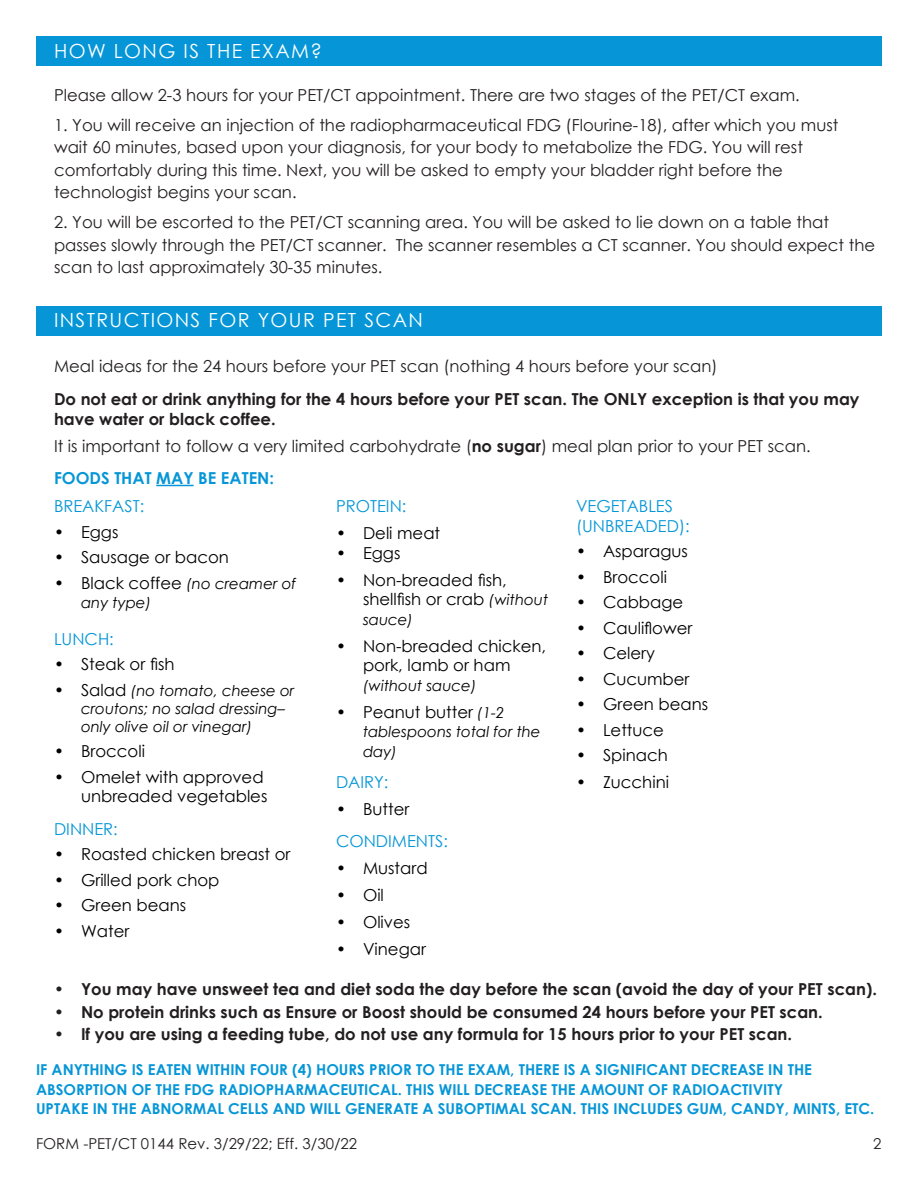
<style>
.page{position:relative;width:918px;height:1188px;background:#fff}
.page>*{position:absolute;margin:0;border:0;box-sizing:border-box;transform-origin:0 0}
.t1{font:19.5px "Century Gothic";letter-spacing:.07em;color:#fff}
.t2{font:16.5px/22.5px "Century Gothic";color:#231f20}
.t3{font:16.5px/19.5px "Century Gothic";color:#000;text-align:right}
.t4{font:700 16.5px/19.8px "Century Gothic";color:#231f20}
.t5{font:16.5px "Century Gothic";color:#0696d7}
.t6{font:700 16.5px "Century Gothic";color:#0696d7}
.t7{font:700 15px "Century Gothic";color:#0696d7}
.t8{font:italic 15px/18px "Century Gothic";color:#000}
.t9{font:15px "Century Gothic";color:#231f20}
.s1{font-weight:700}
.s2{font-style:italic;font-size:15px}
.s3{font-style:normal;font-size:16.5px}
</style>
<div class="page">
<div style="left:36px;top:306px;width:846px;height:30px;background:#0696d7"></div>
<hr style="left:156px;top:485px;width:38px;height:1px;background:#0696d7">
<div style="left:36px;top:37px;width:846px;height:29px;background:#0696d7"></div>
<p class="t1" style="left:54px;top:37px;width:270px">HOW LONG IS THE EXAM?</p>
<p class="t2" style="left:54px;top:83px;width:747px">Please allow 2-3 hours for your PET/CT appointment. There are two stages of the PET/CT exam.</p>
<p class="t2" style="left:54px;top:113px;width:786px">1. You will receive an injection of the radiopharmaceutical FDG (Flourine-18), after which you must</p>
<p class="t2" style="left:54px;top:136px;width:750px">wait 60 minutes, based upon your diagnosis, for your body to metabolize the FDG. You will rest</p>
<p class="t2" style="left:54px;top:158px;width:730px">comfortably during this time. Next, you will be asked to empty your bladder right before the</p>
<p class="t2" style="left:54px;top:181px;width:244px">technologist begins your scan.</p>
<p class="t2" style="left:54px;top:211px;width:823px">2. You will be escorted to the PET/CT scanning area. You will be asked to lie down on a table that passes slowly through the PET/CT scanner. The scanner resembles a CT scanner. You should expect the scan to last approximately 30-35 minutes.</p>
<p class="t1" style="left:54px;top:306px;width:370px">INSTRUCTIONS FOR YOUR PET SCAN</p>
<p class="t2" style="left:54px;top:355px;width:665px">Meal ideas for the 24 hours before your PET scan (nothing 4 hours before your scan)</p>
<p class="t4" style="left:54px;top:388px;width:807px">Do not eat or drink anything for the 4 hours before your PET scan. The ONLY exception is that you may have water or black coffee.</p>
<p class="t2" style="left:54px;top:434px;width:758px">It is important to follow a very limited carbohydrate (<span class="s1">no sugar</span>) meal plan prior to your PET scan.</p>
<p class="t6" style="left:54px;top:465px;width:222px">FOODS THAT MAY BE EATEN:</p>
<p class="t5" style="left:54px;top:495px;width:92px">BREAKFAST:</p>
<p class="t3" style="left:54px;top:522px;width:66px">• Eggs</p>
<p class="t3" style="left:54px;top:547px;width:177px">• Sausage or bacon</p>
<p class="t3" style="left:54px;top:573px;width:244px">• Black coffee <span class="s2">(no creamer of</span></p>
<p class="t8" style="left:81px;top:594px;width:72px">any type)</p>
<p class="t5" style="left:54px;top:627px;width:61px">LUNCH:</p>
<p class="t3" style="left:54px;top:654px;width:122px">• Steak or fish</p>
<p class="t8" style="left:81px;top:681px;width:215px;text-indent:-27px"><span class="s3">• Salad</span> (no tomato, cheese or croutons; no salad dressing– only olive oil or vinegar)</p>
<p class="t3" style="left:54px;top:741px;width:93px">• Broccoli</p>
<p class="t3" style="left:54px;top:767px;width:215px">• Omelet with approved unbreaded vegetables</p>
<p class="t5" style="left:54px;top:817px;width:65px">DINNER:</p>
<p class="t3" style="left:54px;top:844px;width:238px">• Roasted chicken breast or</p>
<p class="t3" style="left:54px;top:870px;width:167px">• Grilled pork chop</p>
<p class="t3" style="left:54px;top:895px;width:134px">• Green beans</p>
<p class="t3" style="left:54px;top:921px;width:77px">• Water</p>
<p class="t5" style="left:336px;top:495px;width:72px">PROTEIN:</p>
<p class="t3" style="left:336px;top:523px;width:106px">• Deli meat</p>
<p class="t3" style="left:336px;top:543px;width:66px">• Eggs</p>
<p class="t3" style="left:363px;top:570px;width:187px;text-align:left;text-indent:-27px">• Non-breaded fish, shellfish or crab <span class="s2">(without</span></p>
<p class="t8" style="left:363px;top:610px;width:52px">sauce)</p>
<p class="t3" style="left:336px;top:636px;width:212px;text-align:center">• Non-breaded chicken, pork, lamb or ham</p>
<p class="t8" style="left:363px;top:676px;width:115px">(without sauce)</p>
<p class="t3" style="left:336px;top:702px;width:170px">• Peanut butter <span class="s2">(1-2</span></p>
<p class="t8" style="left:363px;top:722px;width:179px;line-height:19.5px">tablespoons total for the day)</p>
<p class="t5" style="left:336px;top:771px;width:54px">DAIRY:</p>
<p class="t3" style="left:336px;top:799px;width:75px">• Butter</p>
<p class="t5" style="left:336px;top:829px;width:114px">CONDIMENTS:</p>
<p class="t3" style="left:336px;top:858px;width:93px">• Mustard</p>
<p class="t3" style="left:336px;top:885px;width:49px">• Oil</p>
<p class="t3" style="left:336px;top:912px;width:76px">• Olives</p>
<p class="t3" style="left:336px;top:939px;width:92px">• Vinegar</p>
<p class="t4" style="left:54px;top:979px;width:824px">• You may have unsweet tea and diet soda the day before the scan (avoid the day of your PET scan).</p>
<p class="t4" style="left:54px;top:1001px;width:770px">• No protein drinks such as Ensure or Boost should be consumed 24 hours before your PET scan.</p>
<p class="t4" style="left:54px;top:1024px;width:740px">• If you are using a feeding tube, do not use any formula for 15 hours prior to your PET scan.</p>
<p class="t5" style="left:576px;top:495px;width:99px">VEGETABLES</p>
<p class="t5" style="left:576px;top:514px;width:115px">(UNBREADED):</p>
<p class="t3" style="left:576px;top:542px;width:113px">• Asparagus</p>
<p class="t3" style="left:576px;top:567px;width:93px">• Broccoli</p>
<p class="t3" style="left:576px;top:593px;width:109px">• Cabbage</p>
<p class="t3" style="left:576px;top:618px;width:118px">• Cauliflower</p>
<p class="t3" style="left:576px;top:644px;width:80px">• Celery</p>
<p class="t3" style="left:576px;top:669px;width:115px">• Cucumber</p>
<p class="t3" style="left:576px;top:695px;width:134px">• Green beans</p>
<p class="t3" style="left:576px;top:720px;width:89px">• Lettuce</p>
<p class="t3" style="left:576px;top:746px;width:93px">• Spinach</p>
<p class="t3" style="left:576px;top:773px;width:95px">• Zucchini</p>
<p class="t7" style="left:36px;top:1058px;width:778px">IF ANYTHING IS EATEN WITHIN FOUR (4) HOURS PRIOR TO THE EXAM, THERE IS A SIGNIFICANT DECREASE IN THE</p>
<p class="t7" style="left:36px;top:1078px;width:748px">ABSORPTION OF THE FDG RADIOPHARMACEUTICAL. THIS WILL DECREASE THE AMOUNT OF RADIOACTIVITY</p>
<p class="t7" style="left:36px;top:1097px;width:840px">UPTAKE IN THE ABNORMAL CELLS AND WILL GENERATE A SUBOPTIMAL SCAN. THIS INCLUDES GUM, CANDY, MINTS, ETC.</p>
<p class="t9" style="left:36px;top:1133px;width:323px">FORM -PET/CT 0144 Rev. 3/29/22; Eff. 3/30/22</p>
<p class="t9" style="left:873px;top:1133px;width:10px">2</p>
</div>
